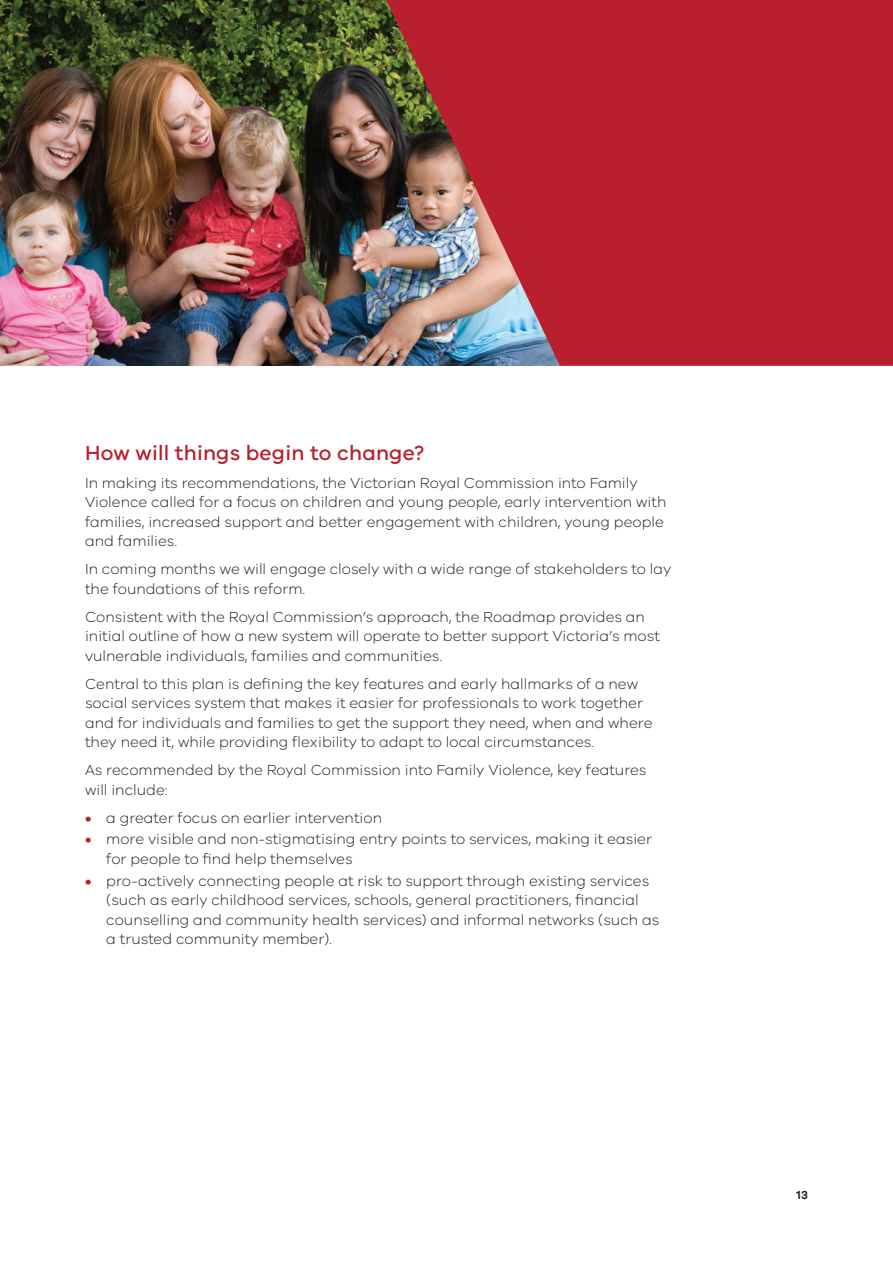
<style>
.page{position:relative;width:893px;height:1263px;background:#fff}
.page>*{position:absolute;margin:0;border:0;box-sizing:border-box;transform-origin:0 0}
.t1{font:500 21px "VIC";letter-spacing:.01em;color:#b9202e}
.t2{font:300 15px/19.5px "VIC";color:#231f20}
.t3{font:600 12px "VIC";color:#231f20}
.s1{font-weight:600;color:#b9202e}
</style>
<div class="page">
<img style="left:0;top:0;width:386px;height:366px">
<svg style="left:386px;top:0;width:507px;height:366px;background:#b1323d"></svg>
<h1 class="t1" style="left:85px;top:440px;width:341px">How will things begin to change?</h1>
<p class="t2" style="left:85px;top:472px;width:583px">In making its recommendations, the Victorian Royal Commission into Family Violence called for a focus on children and young people, early intervention with families, increased support and better engagement with children, young people and families.</p>
<p class="t2" style="left:85px;top:559px;width:588px">In coming months we will engage closely with a wide range of stakeholders to lay the foundations of this reform.</p>
<p class="t2" style="left:85px;top:606px;width:576px">Consistent with the Royal Commission’s approach, the Roadmap provides an initial outline of how a new system will operate to better support Victoria’s most vulnerable individuals, families and communities.</p>
<p class="t2" style="left:85px;top:673px;width:569px">Central to this plan is defining the key features and early hallmarks of a new social services system that makes it easier for professionals to work together and for individuals and families to get the support they need, when and where they need it, while providing flexibility to adapt to local circumstances.</p>
<p class="t2" style="left:85px;top:760px;width:563px">As recommended by the Royal Commission into Family Violence, key features will include:</p>
<p class="t2" style="left:85px;top:807px;width:299px"><span class="s1">•</span> a greater focus on earlier intervention</p>
<p class="t2" style="left:106px;top:829px;width:547px;text-indent:-21px"><span class="s1">•</span> more visible and non-stigmatising entry points to services, making it easier for people to find help themselves</p>
<p class="t2" style="left:106px;top:870px;width:555px;text-indent:-21px"><span class="s1">•</span> pro-actively connecting people at risk to support through existing services (such as early childhood services, schools, general practitioners, financial counselling and community health services) and informal networks (such as a trusted community member).</p>
<p class="t3" style="left:797px;top:1188px;width:13px">13</p>
</div>
